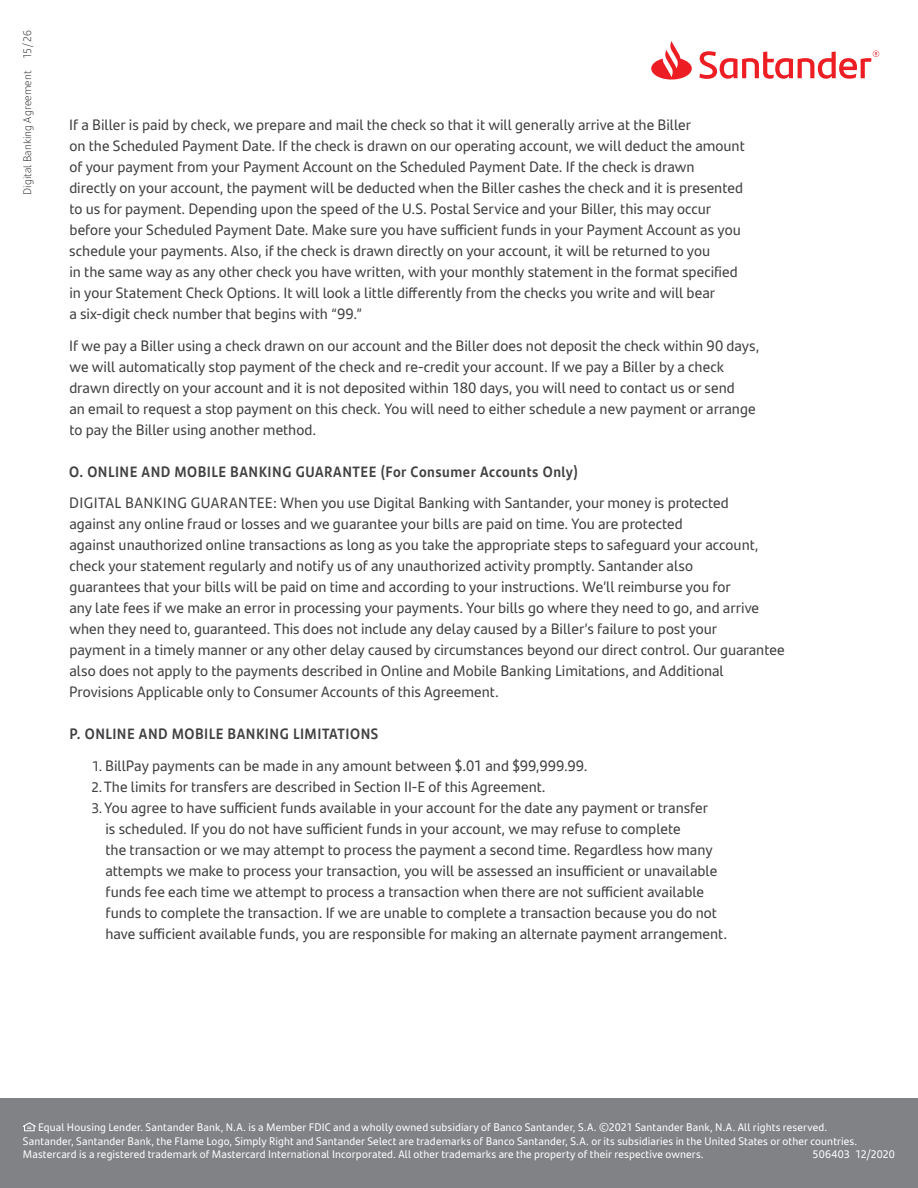
<style>
.page{position:relative;width:918px;height:1188px;background:#fff}
.page>*{position:absolute;margin:0;border:0;box-sizing:border-box;transform-origin:0 0}
.t1{font:15px/21px "Santander Text";color:#414042}
.t2{font:700 15px "Santander Text";letter-spacing:.035em;color:#414042;scale:.94 1}
.t3{font:10.95px/13.5px "Santander Text";letter-spacing:.01em;color:#fff}
.t4{font:300 10.95px "Santander Text";letter-spacing:.01em;color:#231f20}
.s1{font-size:13.95px}
</style>
<div class="page">
<svg style="left:651px;top:41px;width:228px;height:39px"></svg>
<div style="left:0;top:1099px;width:918px;height:89px;background:#808285"></div>
<svg style="left:23px;top:1122px;width:13px;height:9px"></svg>
<p class="t4" style="left:19px;top:195px;width:167px;rotate:-90deg">Digital Banking Agreement 15/26</p>
<p class="t1" style="left:69px;top:114px;width:677px">If a Biller is paid by check, we prepare and mail the check so that it will generally arrive at the Biller<br>on the Scheduled Payment Date. If the check is drawn on our operating account, we will deduct the amount of your payment from your Payment Account on the Scheduled Payment Date. If the check is drawn directly on your account, the payment will be deducted when the Biller cashes the check and it is presented to us for payment. Depending upon the speed of the U.S. Postal Service and your Biller, this may occur before your Scheduled Payment Date. Make sure you have sufficient funds in your Payment Account as you schedule your payments. Also, if the check is drawn directly on your account, it will be returned to you<br>in the same way as any other check you have written, with your monthly statement in the format specified in your Statement Check Options. It will look a little differently from the checks you write and will bear<br>a six-digit check number that begins with “99.”</p>
<p class="t1" style="left:69px;top:334px;width:692px">If we pay a Biller using a check drawn on our account and the Biller does not deposit the check within 90 days, we will automatically stop payment of the check and re-credit your account. If we pay a Biller by a check drawn directly on your account and it is not deposited within 180 days, you will need to contact us or send<br>an email to request a stop payment on this check. You will need to either schedule a new payment or arrange to pay the Biller using another method.</p>
<p class="t2" style="left:69px;top:460px;width:543px">O. ONLINE AND MOBILE BANKING GUARANTEE (For Consumer Accounts Only)</p>
<p class="t1" style="left:69px;top:492px;width:717px">DIGITAL BANKING GUARANTEE: When you use Digital Banking with Santander, your money is protected<br>against any online fraud or losses and we guarantee your bills are paid on time. You are protected<br>against unauthorized online transactions as long as you take the appropriate steps to safeguard your account, check your statement regularly and notify us of any unauthorized activity promptly. Santander also<br>guarantees that your bills will be paid on time and according to your instructions. We’ll reimburse you for<br>any late fees if we make an error in processing your payments. Your bills go where they need to go, and arrive when they need to, guaranteed. This does not include any delay caused by a Biller’s failure to post your<br>payment in a timely manner or any other delay caused by circumstances beyond our direct control. Our guarantee also does not apply to the payments described in Online and Mobile Banking Limitations, and Additional Provisions Applicable only to Consumer Accounts of this Agreement.</p>
<p class="t2" style="left:69px;top:722px;width:330px">P. ONLINE AND MOBILE BANKING LIMITATIONS</p>
<p class="t1" style="left:91px;top:754px;width:498px"><span class="s1">1.</span> BillPay payments can be made in any amount between $.01 and $99,999.99.<br><span class="s1">2.</span>The limits for transfers are described in Section II-E of this Agreement.</p>
<p class="t1" style="left:105px;top:796px;width:623px;text-indent:-14px"><span class="s1">3.</span> You agree to have sufficient funds available in your account for the date any payment or transfer<br>is scheduled. If you do not have sufficient funds in your account, we may refuse to complete<br>the transaction or we may attempt to process the payment a second time. Regardless how many attempts we make to process your transaction, you will be assessed an insufficient or unavailable funds fee each time we attempt to process a transaction when there are not sufficient available funds to complete the transaction. If we are unable to complete a transaction because you do not have sufficient available funds, you are responsible for making an alternate payment arrangement.</p>
<p class="t3" style="left:23px;top:1120px;width:836px;text-indent:15px">Equal Housing Lender. Santander Bank, N.A. is a Member FDIC and a wholly owned subsidiary of Banco Santander, S.A. ©2021 Santander Bank, N.A. All rights reserved.<br>Santander, Santander Bank, the Flame Logo, Simply Right and Santander Select are trademarks of Banco Santander, S.A. or its subsidiaries in the United States or other countries.<br>Mastercard is a registered trademark of Mastercard International Incorporated. All other trademarks are the property of their respective owners.</p>
<p class="t3" style="left:813px;top:1147px;width:84px">506403 12/2020</p>
</div>
